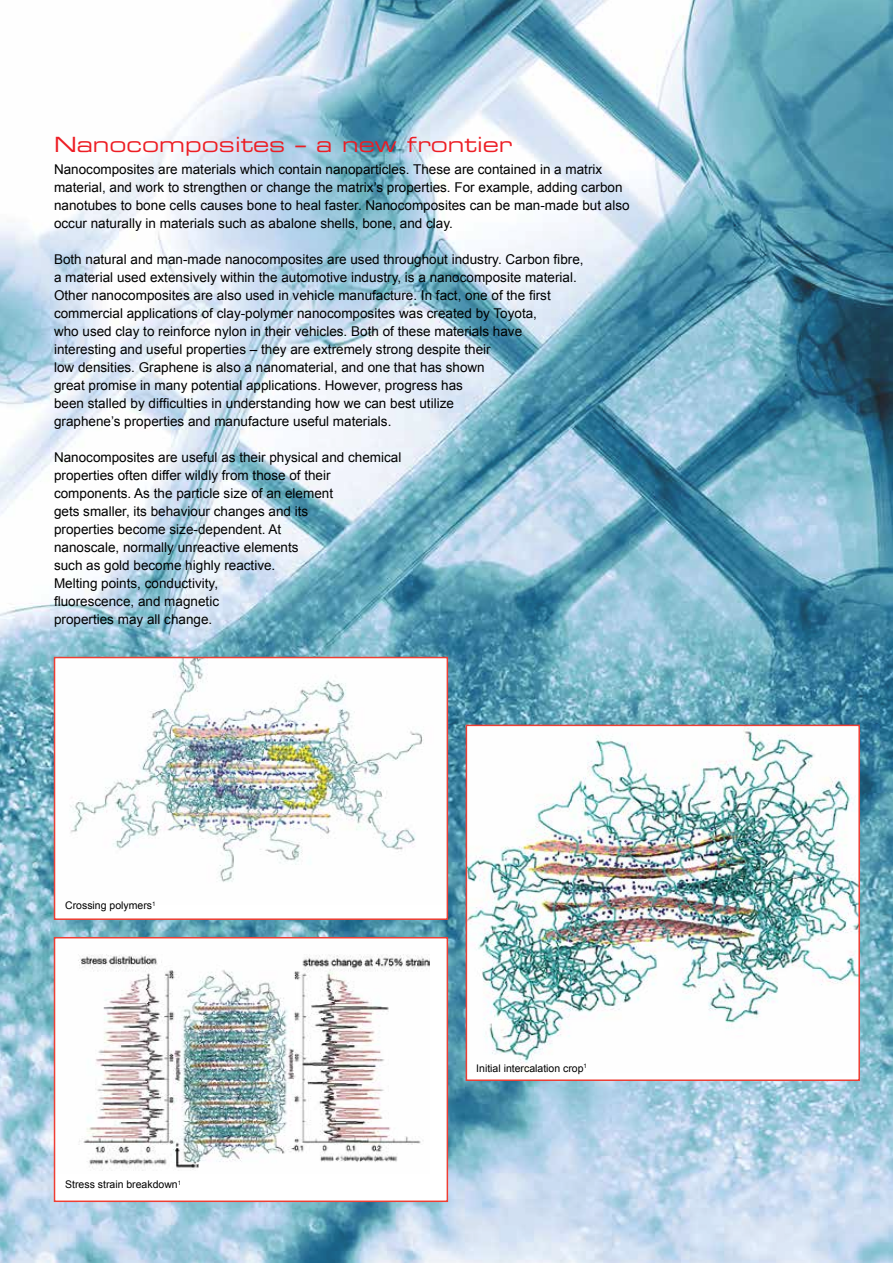
<style>
.page{position:relative;width:893px;height:1263px;background:#fff}
.page>*{position:absolute;margin:0;border:0;box-sizing:border-box;transform-origin:0 0}
.t1{font:21px "Eurostile LT Std Ex 2";color:#ed1d24}
.t2{font:13.5px/18px "Arial";color:#000}
.t3{font:10.5px "Arial";color:#000}
</style>
<div class="page">
<img style="left:0;top:0;width:892px;height:1263px">
<hr style="left:892px;top:0;width:1px;height:1263px;background:#000">
<div style="left:55px;top:657px;width:392px;height:262px;background:#fff"></div>
<img style="left:70px;top:660px;width:353px;height:222px">
<div style="left:54px;top:657px;width:394px;height:263px;border:2px solid #ef3e33"></div>
<img style="left:469px;top:728px;width:388px;height:344px">
<div style="left:466px;top:725px;width:394px;height:356px;border:2px solid #ef3e33"></div>
<div style="left:55px;top:938px;width:392px;height:263px;background:#fff"></div>
<img style="left:78px;top:954px;width:352px;height:217px">
<div style="left:54px;top:937px;width:394px;height:265px;border:2px solid #ef3e33"></div>
<h1 class="t1" style="left:54px;top:130px;width:460px">Nanocomposites – a new frontier</h1>
<p class="t2" style="left:54px;top:160px;width:577px">Nanocomposites are materials which contain nanoparticles. These are contained in a matrix material, and work to strengthen or change the matrix’s properties. For example, adding carbon nanotubes to bone cells causes bone to heal faster. Nanocomposites can be man-made but also occur naturally in materials such as abalone shells, bone, and clay.</p>
<p class="t2" style="left:54px;top:250px;width:531px">Both natural and man-made nanocomposites are used throughout industry. Carbon fibre, a material used extensively within the automotive industry, is a nanocomposite material.<br>Other nanocomposites are also used in vehicle manufacture. In fact, one of the first commercial applications of clay-polymer nanocomposites was created by Toyota,<br>who used clay to reinforce nylon in their vehicles. Both of these materials have interesting and useful properties – they are extremely strong despite their<br>low densities. Graphene is also a nanomaterial, and one that has shown<br>great promise in many potential applications. However, progress has<br>been stalled by difficulties in understanding how we can best utilize<br>graphene’s properties and manufacture useful materials.</p>
<p class="t2" style="left:54px;top:448px;width:349px">Nanocomposites are useful as their physical and chemical properties often differ wildly from those of their components. As the particle size of an element<br>gets smaller, its behaviour changes and its<br>properties become size-dependent. At<br>nanoscale, normally unreactive elements<br>such as gold become highly reactive.<br>Melting points, conductivity,<br>fluorescence, and magnetic<br>properties may all change.</p>
<p class="t3" style="left:65px;top:900px;width:92px">Crossing polymers<sup>1</sup></p>
<p class="t3" style="left:65px;top:1178px;width:118px">Stress strain breakdown<sup>1</sup></p>
<p class="t3" style="left:476px;top:1062px;width:112px">Initial intercalation crop<sup>1</sup></p>
</div>
